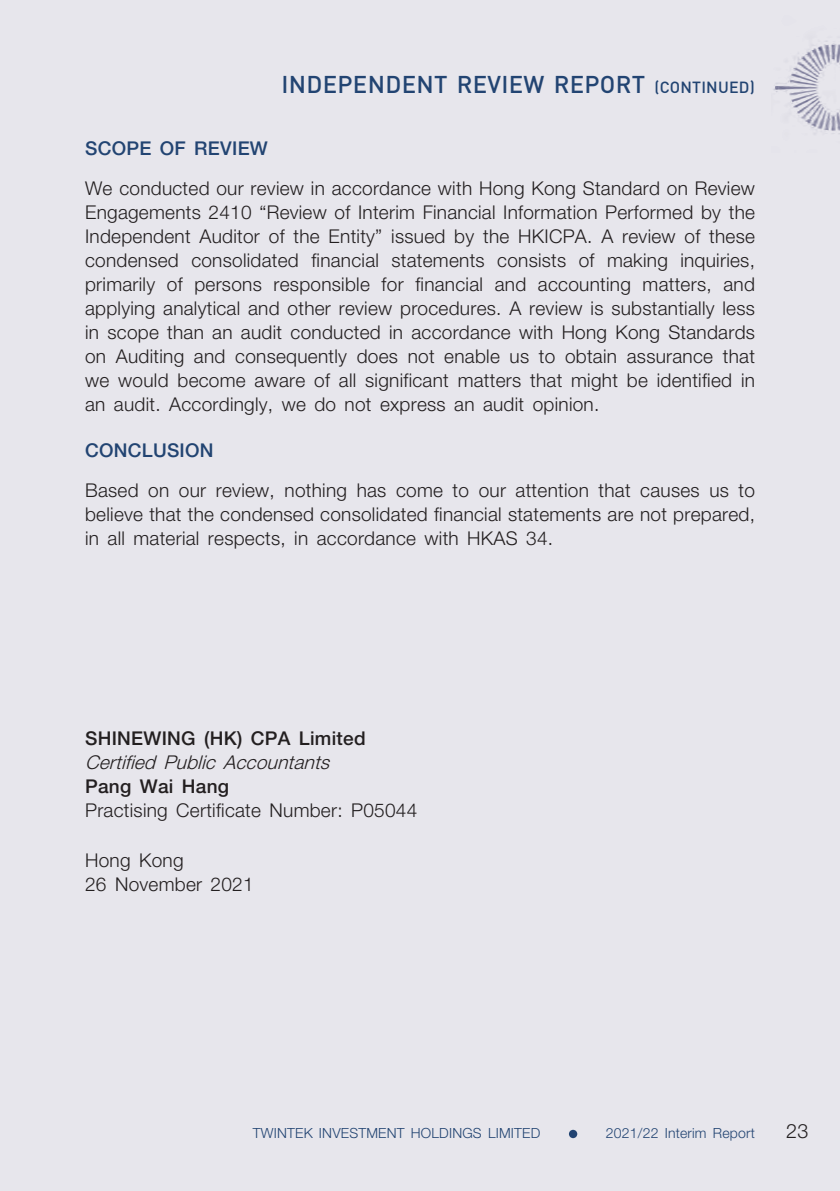
<style>
.page{position:relative;width:840px;height:1191px;background:#fff}
.page>*{position:absolute;margin:0;border:0;box-sizing:border-box;transform-origin:0 0}
.t1{font:500 24px "DIN Pro";letter-spacing:.01em;color:#224472}
.t2{font:300 19.8px "Helvetica Neue LT Std";color:#231f20}
._11_P0{font:300 19px/24px "Helvetica Neue LT Std";letter-spacing:.015em;color:#231f20;text-align:justify}
._11_P0-2{font:500 19px "Helvetica Neue LT Std";letter-spacing:.015em;color:#231f20}
._11_P0-3{font:italic 300 19px "Helvetica Neue LT Std";color:#231f20}
._17_H1__Note{font:500 19px "Helvetica Neue LT Std";letter-spacing:.015em;color:#224472}
.t3{font:300 14px "Helvetica Neue LT Std";letter-spacing:.015em;color:#224472}
.s1{font-size:16px}
</style>
<div class="page">
<div style="left:1px;top:0;width:838px;height:1191px;background:#e7e6ec"></div>
<img style="left:773px;top:41px;width:66px;height:93px">
<svg style="left:568px;top:1129px;width:9px;height:9px"></svg>
<p class="t1" style="left:281px;top:68px;width:474px">INDEPENDENT REVIEW REPORT <span class="s1">(CONTINUED)</span></p>
<p class="_17_H1__Note" style="left:85px;top:137px;width:184px">SCOPE OF REVIEW</p>
<p class="_11_P0" style="left:85px;top:176px;width:671px">We conducted our review in accordance with Hong Kong Standard on Review Engagements 2410 “Review of Interim Financial Information Performed by the Independent Auditor of the Entity” issued by the HKICPA. A review of these condensed consolidated financial statements consists of making inquiries, primarily of persons responsible for financial and accounting matters, and applying analytical and other review procedures. A review is substantially less in scope than an audit conducted in accordance with Hong Kong Standards on Auditing and consequently does not enable us to obtain assurance that we would become aware of all significant matters that might be identified in an audit. Accordingly, we do not express an audit opinion.</p>
<p class="_17_H1__Note" style="left:85px;top:439px;width:130px">CONCLUSION</p>
<p class="_11_P0" style="left:85px;top:478px;width:671px">Based on our review, nothing has come to our attention that causes us to believe that the condensed consolidated financial statements are not prepared, in all material respects, in accordance with HKAS 34.</p>
<p class="_11_P0-2" style="left:85px;top:727px;width:282px">SHINEWING (HK) CPA Limited</p>
<p class="_11_P0-3" style="left:85px;top:750px;width:251px">Certified Public Accountants</p>
<p class="_11_P0-2" style="left:85px;top:775px;width:145px">Pang Wai Hang</p>
<p class="_11_P0" style="left:85px;top:798px;width:333px">Practising Certificate Number: P05044</p>
<p class="_11_P0" style="left:85px;top:848px;width:100px">Hong Kong</p>
<p class="_11_P0" style="left:85px;top:872px;width:170px">26 November 2021</p>
<p class="t3" style="left:253px;top:1124px;width:289px">TWINTEK INVESTMENT HOLDINGS LIMITED</p>
<p class="t3" style="left:605px;top:1124px;width:150px">2021/22 Interim Report</p>
<p class="t2" style="left:785px;top:1119px;width:24px">23</p>
</div>
